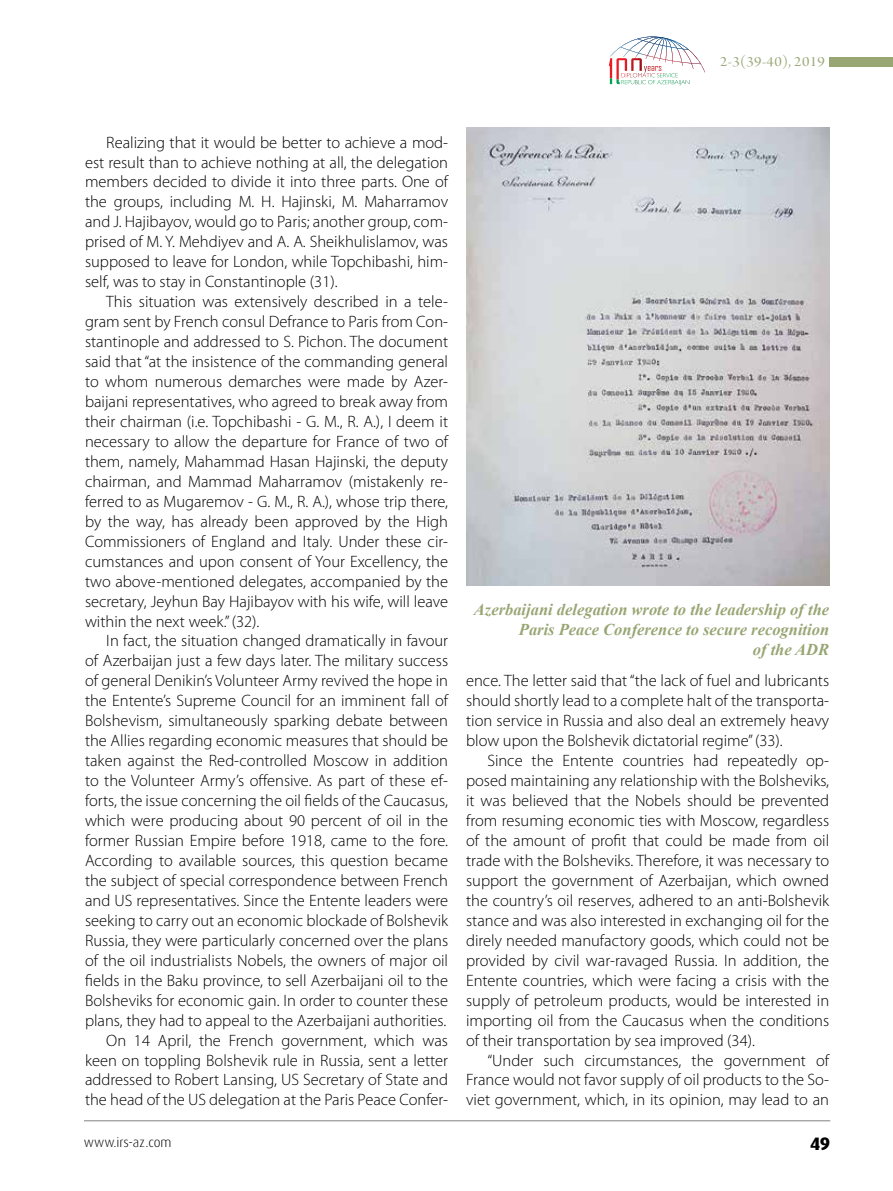
<style>
.page{position:relative;width:893px;height:1191px;background:#fff}
.page>*{position:absolute;margin:0;border:0;box-sizing:border-box;transform-origin:0 0}
.t1{font:800 18px "Dax Pro";color:#000}
.t2{font:300 16.5px/20px "Myriad Pro";color:#000;text-align:justify}
.t3{font:italic 700 16.5px/19.8px "Times New Roman";color:#98a674;text-align:right}
.t4{font:15px "Arno Pro Display";letter-spacing:.02em;color:#98a674;scale:1.1 1}
.t5{font:300 13.5px "Dax Pro";color:#000}
</style>
<div class="page">
<hr style="left:84px;top:1120px;width:746px;height:1px;background:#808285">
<svg style="left:609px;top:37px;width:96px;height:47px"></svg>
<div style="left:829px;top:57px;width:64px;height:9px;background:#98a674"></div>
<img style="left:466px;top:128px;width:363px;height:457px">
<p class="t4" style="left:720px;top:53px;width:97px">2-3(39-40), 2019</p>
<p class="t2" style="left:85px;top:132px;width:365px;text-indent:21px">Realizing that it would be better to achieve a mod&shy;est result than to achieve nothing at all, the delegation members decided to divide it into three parts. One of the groups, including M. H. Hajinski, M. Maharramov and J. Hajibayov, would go to Paris; another group, com&shy;prised of M. Y. Mehdiyev and A. A. Sheikhulislamov, was supposed to leave for London, while Topchibashi, him&shy;self, was to stay in Constantinople (31).</p>
<p class="t2" style="left:85px;top:292px;width:365px;text-indent:21px">This situation was extensively described in a tele&shy;gram sent by French consul Defrance to Paris from Con&shy;stantinople and addressed to S. Pichon. The document said that “at the insistence of the commanding general to whom numerous demarches were made by Azer&shy;baijani representatives, who agreed to break away from their chairman (i.e. Topchibashi - G. M., R. A.), I deem it necessary to allow the departure for France of two of them, namely, Mahammad Hasan Hajinski, the deputy chairman, and Mammad Maharramov (mistakenly re&shy;ferred to as Mugaremov - G. M., R. A.), whose trip there, by the way, has already been approved by the High Commissioners of England and Italy. Under these cir&shy;cumstances and upon consent of Your Excellency, the two above-mentioned delegates, accompanied by the secretary, Jeyhun Bay Hajibayov with his wife, will leave within the next week.” (32).</p>
<p class="t2" style="left:85px;top:631px;width:365px;text-align:right">In fact, the situation changed dramatically in favour<br>of Azerbaijan just a few days later. The military success of general Denikin’s Volunteer Army revived the hope in the Entente’s Supreme Council for an imminent fall of Bolshevism, simultaneously sparking debate between the Allies regarding economic measures that should be taken against the Red-controlled Moscow in addition to the Volunteer Army’s offensive. As part of these ef&shy;forts, the issue concerning the oil fields of the Caucasus, which were producing about 90 percent of oil in the former Russian Empire before 1918, came to the fore.<br>According to available sources, this question became the subject of special correspondence between French and US representatives. Since the Entente leaders were seeking to carry out an economic blockade of Bolshevik Russia, they were particularly concerned over the plans of the oil industrialists Nobels, the owners of major oil fields in the Baku province, to sell Azerbaijani oil to the Bolsheviks for economic gain. In order to counter these plans, they had to appeal to the Azerbaijani authorities.<br>On 14 April, the French government, which was keen on toppling Bolshevik rule in Russia, sent a letter addressed to Robert Lansing, US Secretary of State and the head of the US delegation at the Paris Peace Confer-</p>
<p class="t3" style="left:474px;top:599px;width:357px">Azerbaijani delegation wrote to the leadership of the<br>Paris Peace Conference to secure recognition<br>of the ADR</p>
<p class="t2" style="left:466px;top:671px;width:365px">ence. The letter said that “the lack of fuel and lubricants should shortly lead to a complete halt of the transporta&shy;tion service in Russia and also deal an extremely heavy blow upon the Bolshevik dictatorial regime” (33).</p>
<p class="t2" style="left:466px;top:751px;width:365px;text-indent:21px">Since the Entente countries had repeatedly op&shy;posed maintaining any relationship with the Bolsheviks, it was believed that the Nobels should be prevented from resuming economic ties with Moscow, regardless of the amount of profit that could be made from oil trade with the Bolsheviks. Therefore, it was necessary to support the government of Azerbaijan, which owned the country’s oil reserves, adhered to an anti-Bolshevik stance and was also interested in exchanging oil for the direly needed manufactory goods, which could not be provided by civil war-ravaged Russia. In addition, the Entente countries, which were facing a crisis with the supply of petroleum products, would be interested in importing oil from the Caucasus when the conditions of their transportation by sea improved (34).</p>
<p class="t2" style="left:466px;top:1050px;width:365px;text-indent:21px">“Under such circumstances, the government of France would not favor supply of oil products to the So&shy;viet government, which, in its opinion, may lead to an</p>
<p class="t5" style="left:84px;top:1133px;width:89px">www.irs-az.com</p>
<p class="t1" style="left:810px;top:1131px;width:22px">49</p>
</div>
